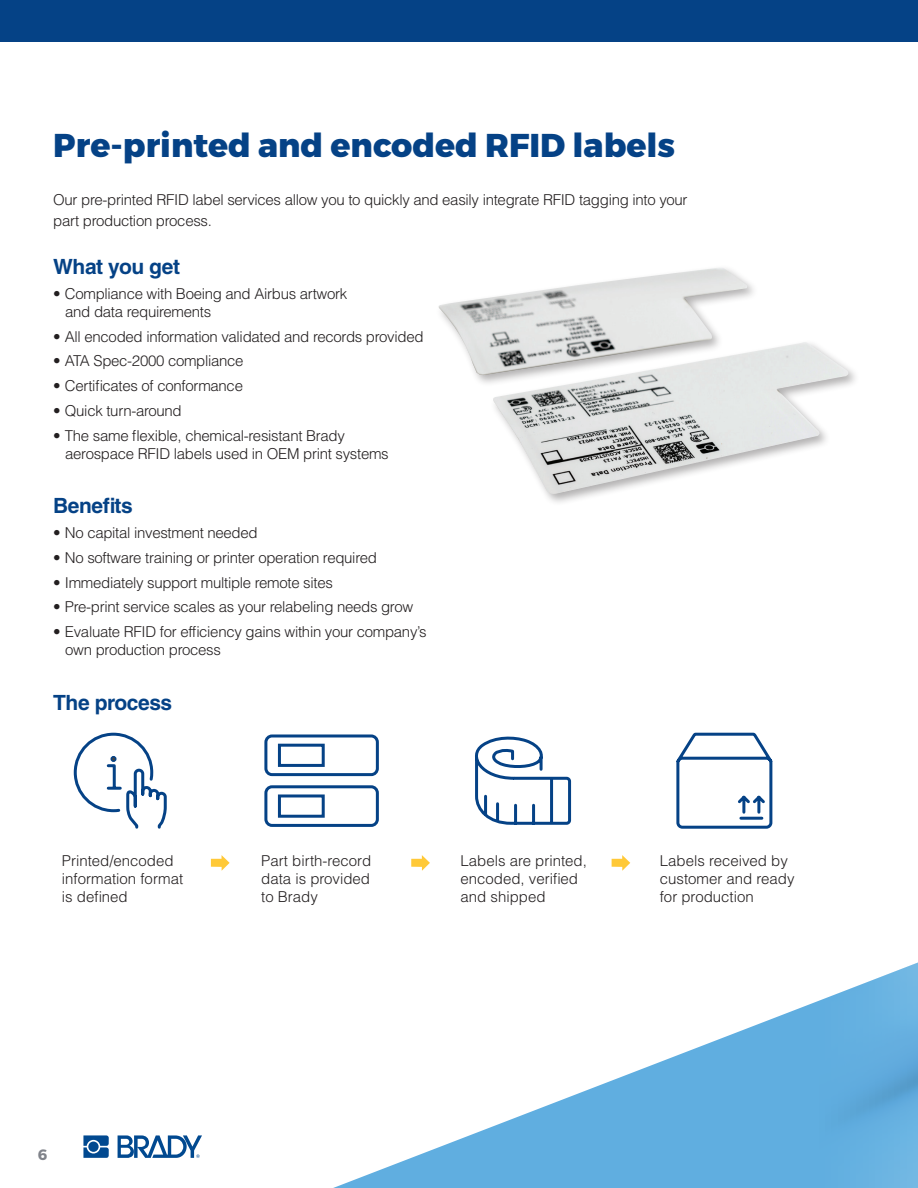
<style>
.page{position:relative;width:918px;height:1188px;background:#fff}
.page>*{position:absolute;margin:0;border:0;box-sizing:border-box;transform-origin:0 0}
.t1{font:800 33px "Montserrat";color:#054286}
.t2{font:700 21px "Helvetica LT Std";letter-spacing:-.02em;color:#054286}
.t3{font:300 15px/18px "Helvetica LT Std";letter-spacing:-.02em;color:#231f20}
.t4{font:300 15px/18px "Helvetica LT Std";color:#231f20}
.t5{font:700 15px "Montserrat";color:#80838a}
</style>
<div class="page">
<svg style="left:333px;top:858px;width:390px;height:330px"></svg>
<img style="left:723px;top:962px;width:195px;height:226px">
<div style="left:0;top:0;width:918px;height:41px;background:#054286"></div>
<svg style="left:83px;top:1135px;width:26px;height:23px"></svg>
<div style="left:88px;top:1142px;width:11px;height:10px;background:#014990;border-radius:50%"></div>
<svg style="left:118px;top:1135px;width:84px;height:23px"></svg>
<img style="left:438px;top:268px;width:413px;height:227px">
<svg style="left:211px;top:855px;width:19px;height:16px"></svg>
<svg style="left:411px;top:855px;width:19px;height:16px"></svg>
<svg style="left:612px;top:855px;width:18px;height:16px"></svg>
<svg style="left:475px;top:736px;width:97px;height:89px"></svg>
<svg style="left:73px;top:732px;width:94px;height:97px"></svg>
<svg style="left:264px;top:734px;width:115px;height:43px"></svg>
<svg style="left:264px;top:785px;width:115px;height:42px"></svg>
<svg style="left:676px;top:732px;width:97px;height:97px"></svg>
<h1 class="t1" style="left:53px;top:125px;width:623px">Pre-printed and encoded RFID labels</h1>
<p class="t3" style="left:53px;top:189px;width:636px;line-height:21px">Our pre-printed RFID label services allow you to quickly and easily integrate RFID tagging into your part production process.</p>
<h2 class="t2" style="left:53px;top:254px;width:128px">What you get</h2>
<p class="t3" style="left:65px;top:285px;width:284px;text-indent:-12px">• Compliance with Boeing and Airbus artwork and data requirements</p>
<p class="t3" style="left:53px;top:327px;width:372px">• All encoded information validated and records provided</p>
<p class="t3" style="left:53px;top:352px;width:192px">• ATA Spec-2000 compliance</p>
<p class="t3" style="left:53px;top:377px;width:191px">• Certificates of conformance</p>
<p class="t3" style="left:53px;top:402px;width:130px">• Quick turn-around</p>
<p class="t3" style="left:65px;top:426px;width:325px;text-indent:-12px">• The same flexible, chemical-resistant Brady aerospace RFID labels used in OEM print systems</p>
<h2 class="t2" style="left:53px;top:493px;width:81px">Benefits</h2>
<p class="t3" style="left:53px;top:524px;width:206px">• No capital investment needed</p>
<p class="t3" style="left:53px;top:549px;width:325px">• No software training or printer operation required</p>
<p class="t3" style="left:53px;top:573px;width:281px">• Immediately support multiple remote sites</p>
<p class="t3" style="left:53px;top:598px;width:362px">• Pre-print service scales as your relabeling needs grow</p>
<p class="t3" style="left:65px;top:623px;width:363px;text-indent:-12px">• Evaluate RFID for efficiency gains within your company’s own production process</p>
<h2 class="t2" style="left:53px;top:690px;width:121px">The process</h2>
<p class="t4" style="left:62px;top:852px;width:123px">Printed/encoded information format is defined</p>
<p class="t3" style="left:261px;top:852px;width:112px;text-align:justify">Part birth-record data is provided to Brady</p>
<p class="t4" style="left:461px;top:852px;width:128px">Labels are printed, encoded, verified and shipped</p>
<p class="t4" style="left:660px;top:852px;width:136px">Labels received by customer and ready for production</p>
<p class="t5" style="left:38px;top:1145px;width:11px">6</p>
</div>
